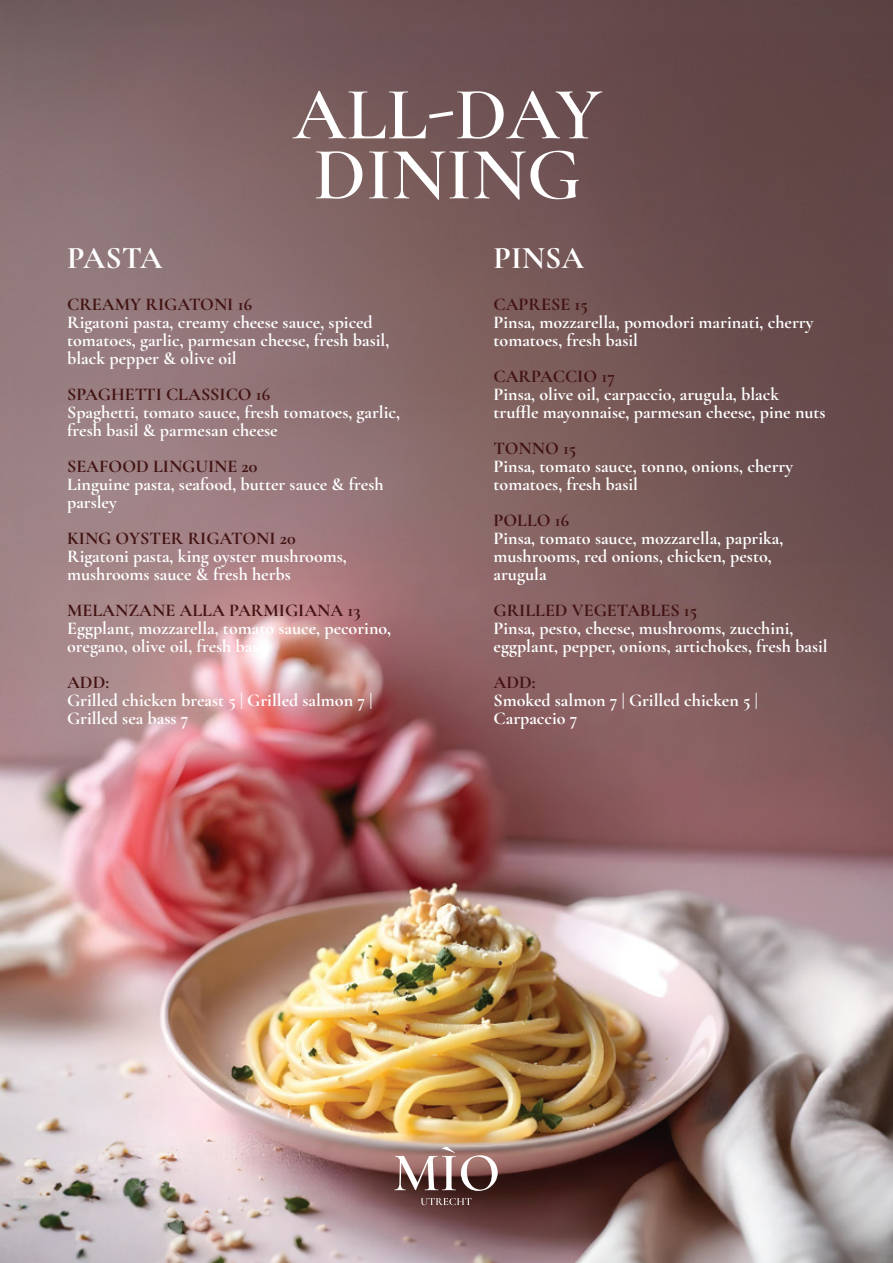
<style>
.page{position:relative;width:893px;height:1263px;background:#fff}
.page>*{position:absolute;margin:0;border:0;box-sizing:border-box;transform-origin:0 0}
.t1{font:600 75px/60px "Cormorant Garamond";color:#fff}
.t2{font:700 31.65px "Cormorant Garamond";color:#fff}
.t3{font:700 18px/18px "Cormorant Garamond";color:#fff}
.t4{font:700 18px "Cormorant Garamond";color:#421312}
</style>
<div class="page">
<img style="left:0;top:0;width:893px;height:1263px">
<svg style="left:421px;top:1198px;width:50px;height:7px"></svg>
<svg style="left:394px;top:1147px;width:104px;height:44px"></svg>
<h1 class="t1" style="left:293px;top:84px;width:310px">ALL-DAY<br>DINING</h1>
<h2 class="t2" style="left:67px;top:238px;width:97px">PASTA</h2>
<h2 class="t2" style="left:493px;top:238px;width:92px">PINSA</h2>
<p class="t4" style="left:67px;top:293px;width:186px">CREAMY RIGATONI 16</p>
<p class="t3" style="left:67px;top:313px;width:324px">Rigatoni pasta, creamy cheese sauce, spiced tomatoes, garlic, parmesan cheese, fresh basil, black pepper &amp; olive oil</p>
<p class="t4" style="left:67px;top:383px;width:205px">SPAGHETTI CLASSICO 16</p>
<p class="t3" style="left:67px;top:403px;width:335px">Spaghetti, tomato sauce, fresh tomatoes, garlic, fresh basil &amp; parmesan cheese</p>
<p class="t4" style="left:67px;top:455px;width:192px">SEAFOOD LINGUINE 20</p>
<p class="t3" style="left:67px;top:475px;width:318px">Linguine pasta, seafood, butter sauce &amp; fresh parsley</p>
<p class="t4" style="left:67px;top:527px;width:230px">KING OYSTER RIGATONI 20</p>
<p class="t3" style="left:67px;top:547px;width:281px">Rigatoni pasta, king oyster mushrooms, mushrooms sauce &amp; fresh herbs</p>
<p class="t4" style="left:67px;top:599px;width:295px">MELANZANE ALLA PARMIGIANA 13</p>
<p class="t3" style="left:67px;top:619px;width:326px">Eggplant, mozzarella, tomato sauce, pecorino, oregano, olive oil, fresh basil</p>
<p class="t4" style="left:67px;top:671px;width:43px">ADD:</p>
<p class="t3" style="left:67px;top:691px;width:307px">Grilled chicken breast 5 | Grilled salmon 7 |<br>Grilled sea bass 7</p>
<p class="t4" style="left:493px;top:293px;width:96px">CAPRESE 15</p>
<p class="t3" style="left:493px;top:313px;width:321px">Pinsa, mozzarella, pomodori marinati, cherry tomatoes, fresh basil</p>
<p class="t4" style="left:493px;top:365px;width:123px">CARPACCIO 17</p>
<p class="t3" style="left:493px;top:385px;width:334px">Pinsa, olive oil, carpaccio, arugula, black truffle mayonnaise, parmesan cheese, pine nuts</p>
<p class="t4" style="left:493px;top:437px;width:84px">TONNO 15</p>
<p class="t3" style="left:493px;top:457px;width:301px">Pinsa, tomato sauce, tonno, onions, cherry tomatoes, fresh basil</p>
<p class="t4" style="left:493px;top:509px;width:77px">POLLO 16</p>
<p class="t3" style="left:493px;top:529px;width:292px">Pinsa, tomato sauce, mozzarella, paprika, mushrooms, red onions, chicken, pesto, arugula</p>
<p class="t4" style="left:493px;top:599px;width:205px">GRILLED VEGETABLES 15</p>
<p class="t3" style="left:493px;top:619px;width:336px">Pinsa, pesto, cheese, mushrooms, zucchini, eggplant, pepper, onions, artichokes, fresh basil</p>
<p class="t4" style="left:493px;top:671px;width:43px">ADD:</p>
<p class="t3" style="left:493px;top:691px;width:266px">Smoked salmon 7 | Grilled chicken 5 |<br>Carpaccio 7</p>
</div>
